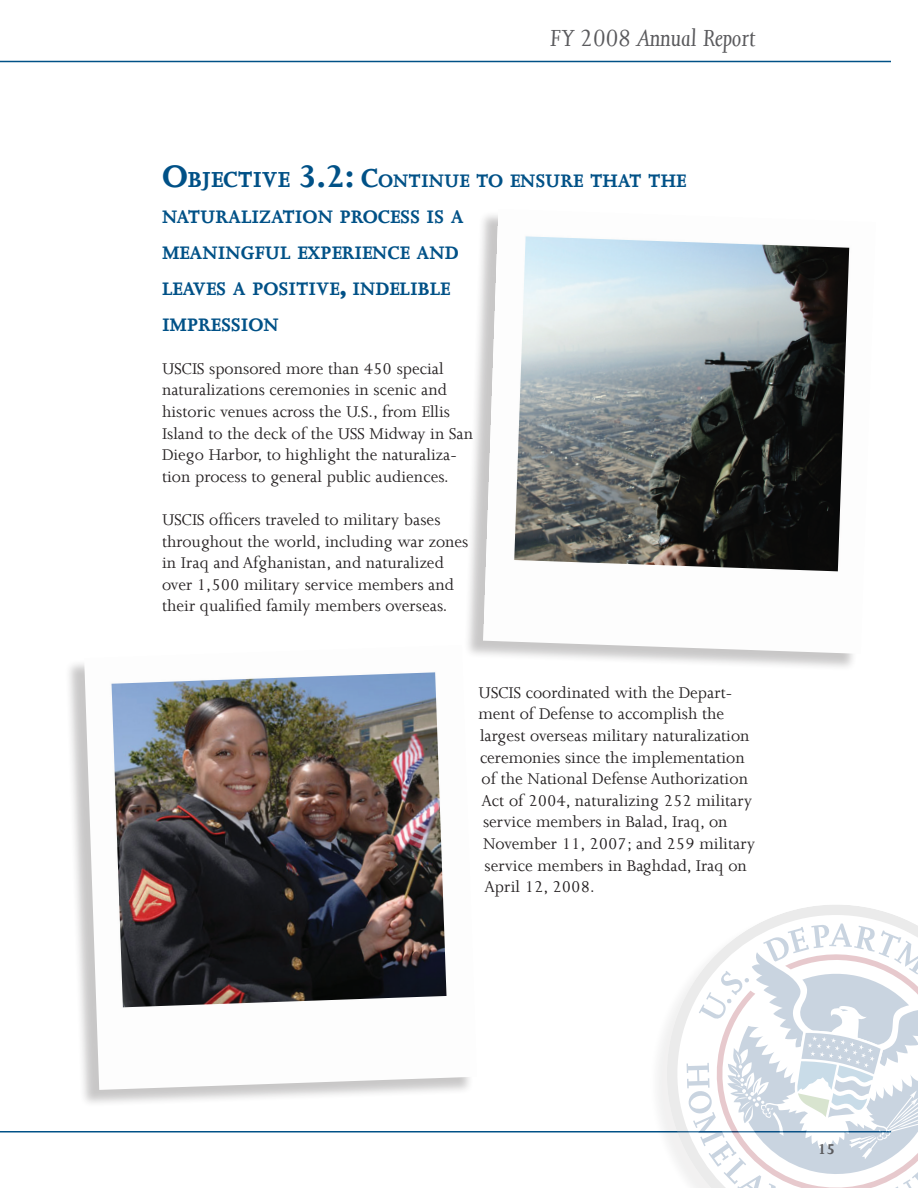
<style>
.page{position:relative;width:918px;height:1188px;background:#fff}
.page>*{position:absolute;margin:0;border:0;box-sizing:border-box;transform-origin:0 0}
.t1{font:italic 27px "Joanna";color:#5a5a5d}
.t2{font:700 21px/36px "Joanna";color:#005187}
.t3{font:18px/21.6px "Joanna";color:#231f20}
.t4{font:700 16.5px "Joanna";color:#5a5a5d}
.s1{font-size:36px}
.s2{font-size:25.2px}
.s3{font-size:30px}
</style>
<div class="page">
<hr style="left:0;top:61px;width:891px;height:1px;background:#005187">
<hr style="left:0;top:1131px;width:891px;height:1px;background:#005187">
<svg style="left:651px;top:905px;width:259px;height:263px"></svg>
<svg style="left:682px;top:922px;width:236px;height:266px"></svg>
<div style="left:463px;top:210px;width:416px;height:468px;background:#231f20;opacity:.25"></div>
<img style="left:483px;top:210px;width:393px;height:444px">
<div style="left:65px;top:646px;width:415px;height:468px;background:#231f20;opacity:.25"></div>
<img style="left:84px;top:645px;width:393px;height:445px">
<h1 class="t1" style="left:550px;top:21px;width:207px">FY 2008 Annual Report</h1>
<p class="t2" style="left:162px;top:162px;width:526px"><span class="s1">O</span><span class="s2">BJECTIVE</span> <span class="s1">3.2:</span> <span class="s3">C</span>ONTINUE TO ENSURE THAT THE<br>NATURALIZATION PROCESS IS A<br>MEANINGFUL EXPERIENCE AND<br>LEAVES A POSITIVE<span class="s3">,</span> INDELIBLE<br>IMPRESSION</p>
<p class="t3" style="left:162px;top:357px;width:313px">USCIS sponsored more than 450 special naturalizations ceremonies in scenic and historic venues across the U.S., from Ellis Island to the deck of the USS Midway in San Diego Harbor, to highlight the naturaliza&shy;tion process to general public audiences.</p>
<p class="t3" style="left:162px;top:508px;width:308px">USCIS officers traveled to military bases throughout the world, including war zones in Iraq and Afghanistan, and naturalized over 1,500 military service members and their qualified family members overseas.</p>
<p class="t3" style="left:478px;top:681px;width:255px">USCIS coordinated with the Depart-</p>
<p class="t3" style="left:478px;top:703px;width:247px">ment of Defense to accomplish the</p>
<p class="t3" style="left:480px;top:724px;width:271px">largest overseas military naturalization</p>
<p class="t3" style="left:480px;top:746px;width:266px">ceremonies since the implementation</p>
<p class="t3" style="left:482px;top:767px;width:268px">of the National Defense Authorization</p>
<p class="t3" style="left:482px;top:789px;width:272px">Act of 2004, naturalizing 252 military</p>
<p class="t3" style="left:483px;top:811px;width:246px">service members in Balad, Iraq, on</p>
<p class="t3" style="left:483px;top:832px;width:274px">November 11, 2007; and 259 military</p>
<p class="t3" style="left:484px;top:854px;width:264px">service members in Baghdad, Iraq on</p>
<p class="t3" style="left:484px;top:875px;width:112px">April 12, 2008.</p>
<p class="t4" style="left:818px;top:1139px;width:19px">15</p>
</div>
